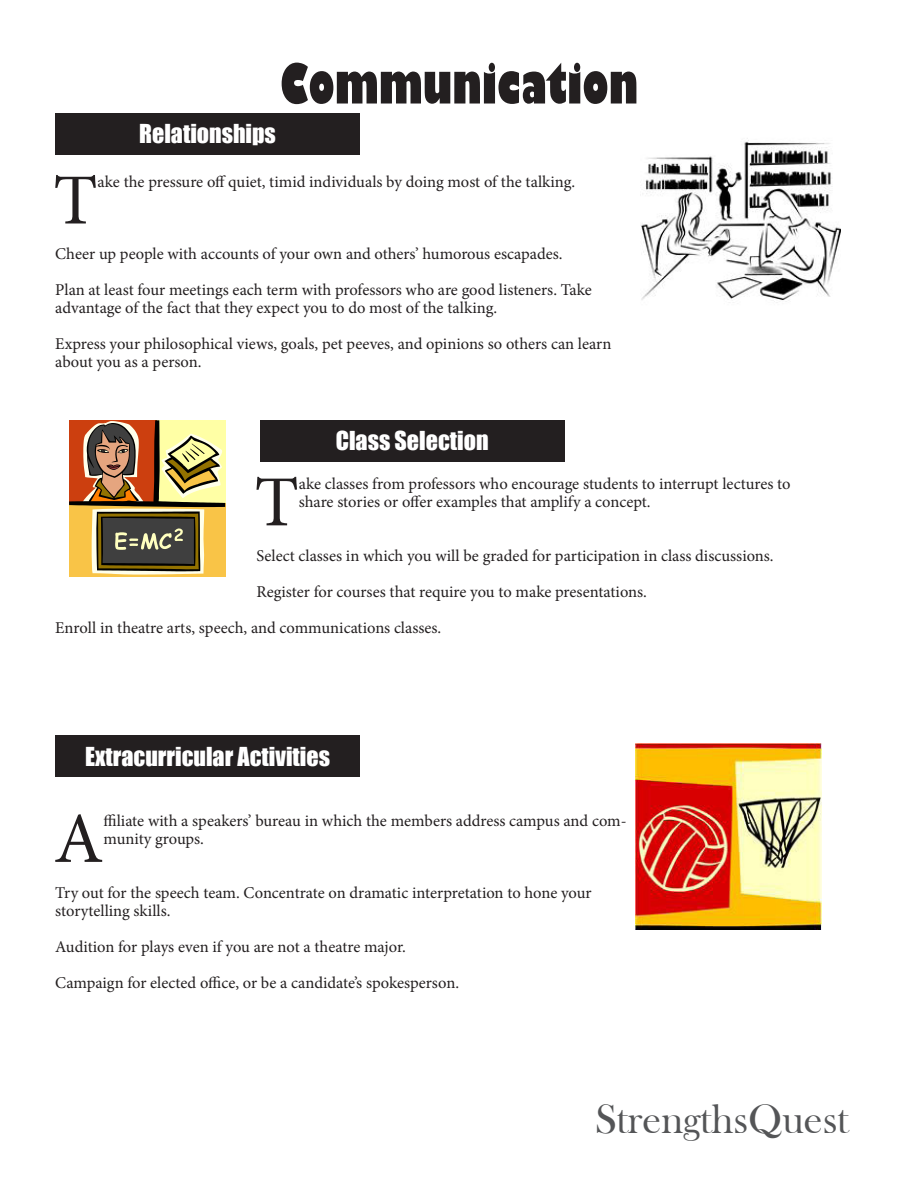
<style>
.page{position:relative;width:918px;height:1188px;background:#fff}
.page>*{position:absolute;margin:0;border:0;box-sizing:border-box;transform-origin:0 0}
.t1{font:71.85px "Minion Pro";color:#231f20}
.t2{font:800 condensed 54px "Gill Sans";color:#231f20}
.t3{font:42px "Bask Old Face";color:#545557}
.t4{font:24px "Impact";color:#fff}
.t5{font:16.5px/18px "Minion Pro";color:#231f20}
</style>
<div class="page">
<img style="left:641px;top:138px;width:199px;height:165px">
<div style="left:55px;top:113px;width:305px;height:41px;background:#231f20"></div>
<svg style="left:69px;top:420px;width:156px;height:155px;background:#a78552"></svg>
<div style="left:260px;top:420px;width:304px;height:41px;background:#231f20"></div>
<img style="left:636px;top:744px;width:185px;height:186px">
<div style="left:55px;top:736px;width:305px;height:41px;background:#231f20"></div>
<p class="t2" style="left:280px;top:50px;width:360px">Communication</p>
<p class="t4" style="left:139px;top:115px;width:138px">Relationships</p>
<p class="t1" style="left:53px;top:152px;width:46px">T</p>
<p class="t5" style="left:98px;top:173px;width:479px">ake the pressure off quiet, timid individuals by doing most of the talking.</p>
<p class="t5" style="left:55px;top:245px;width:509px">Cheer up people with accounts of your own and others’ humorous escapades.</p>
<p class="t5" style="left:55px;top:281px;width:538px">Plan at least four meetings each term with professors who are good listeners. Take advantage of the fact that they expect you to do most of the talking.</p>
<p class="t5" style="left:55px;top:335px;width:558px">Express your philosophical views, goals, pet peeves, and opinions so others can learn about you as a person.</p>
<p class="t4" style="left:336px;top:422px;width:154px">Class Selection</p>
<p class="t1" style="left:254px;top:454px;width:46px">T</p>
<p class="t5" style="left:299px;top:475px;width:493px">ake classes from professors who encourage students to interrupt lectures to share stories or offer examples that amplify a concept.</p>
<p class="t5" style="left:256px;top:547px;width:519px">Select classes in which you will be graded for participation in class discussions.</p>
<p class="t5" style="left:256px;top:583px;width:392px">Register for courses that require you to make presentations.</p>
<p class="t5" style="left:55px;top:619px;width:388px">Enroll in theatre arts, speech, and communications classes.</p>
<p class="t4" style="left:85px;top:738px;width:246px">Extracurricular Activities</p>
<p class="t1" style="left:54px;top:791px;width:51px">A</p>
<p class="t5" style="left:103px;top:812px;width:525px">ffiliate with a speakers’ bureau in which the members address campus and com&shy;munity groups.</p>
<p class="t5" style="left:55px;top:884px;width:538px">Try out for the speech team. Concentrate on dramatic interpretation to hone your storytelling skills.</p>
<p class="t5" style="left:55px;top:938px;width:352px">Audition for plays even if you are not a theatre major.</p>
<p class="t5" style="left:55px;top:974px;width:405px">Campaign for elected office, or be a candidate’s spokesperson.</p>
<p class="t3" style="left:595px;top:1096px;width:255px">StrengthsQuest</p>
</div>
